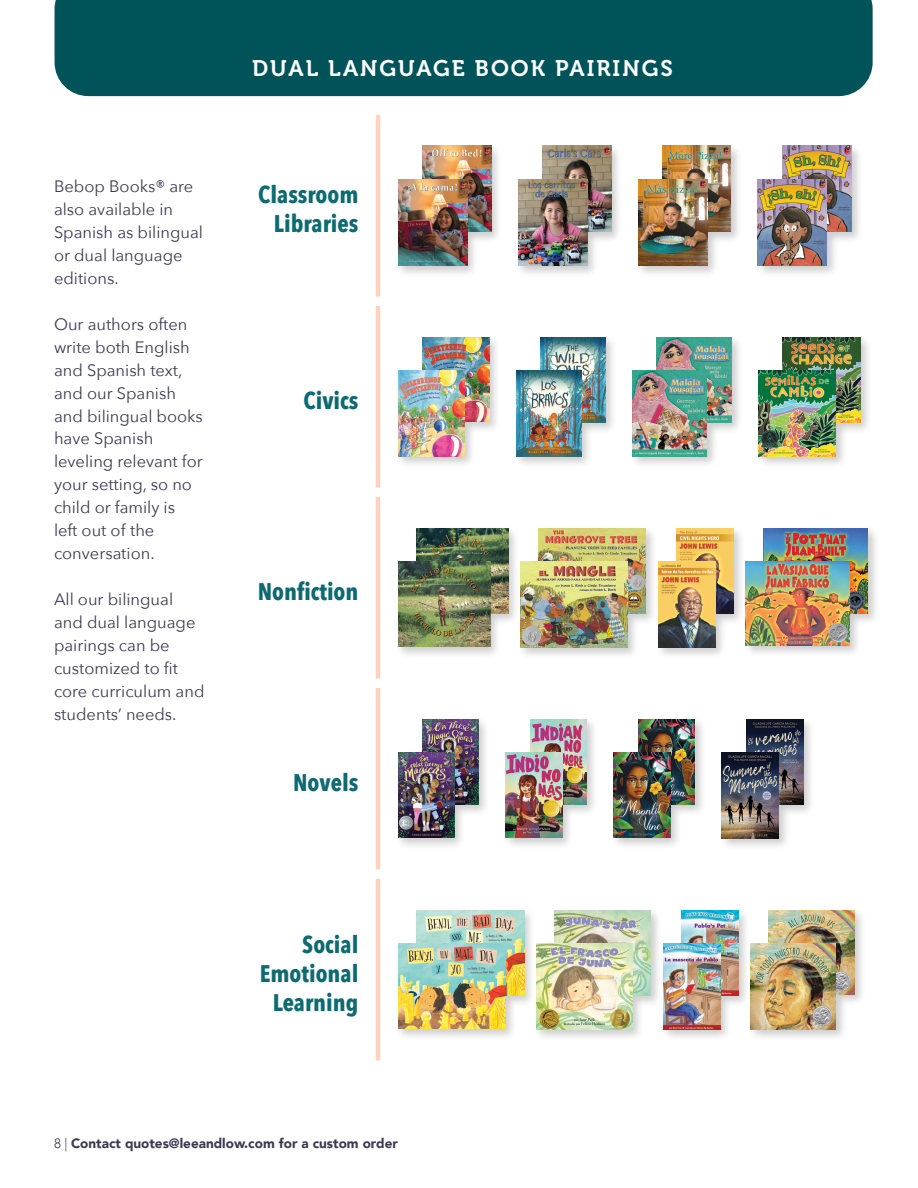
<style>
.page{position:relative;width:918px;height:1188px;background:#fff}
.page>*{position:absolute;margin:0;border:0;box-sizing:border-box;transform-origin:0 0}
.t1{font:700 24px/28.8px "Avenir Next Condensed";color:#0d6a70;text-align:right}
.t2{font:22.5px "Museo 700";letter-spacing:.09em;color:#fff}
.t3{font:16.5px/23px "Avenir Next";color:#3e3b51}
.t4{font:900 13.5px "Avenir";color:#3e3b51}
.s1{font-weight:300}
</style>
<div class="page">
<div style="left:55px;top:0;width:818px;height:96px;background:#005459"></div>
<hr style="left:376px;top:115px;width:4px;height:182px;background:#fcd3c1">
<hr style="left:376px;top:497px;width:4px;height:182px;background:#fcd3c1">
<hr style="left:376px;top:688px;width:4px;height:182px;background:#fcd3c1">
<hr style="left:376px;top:879px;width:4px;height:182px;background:#fcd3c1">
<hr style="left:376px;top:306px;width:4px;height:182px;background:#fcd3c1">
<div style="left:395px;top:143px;width:468px;height:135px;background:#000;opacity:.2"></div>
<img style="left:422px;top:146px;width:69px;height:86px">
<img style="left:398px;top:180px;width:69px;height:86px">
<img style="left:543px;top:146px;width:68px;height:86px">
<img style="left:518px;top:180px;width:69px;height:86px">
<img style="left:662px;top:146px;width:69px;height:86px">
<img style="left:638px;top:180px;width:70px;height:86px">
<img style="left:782px;top:146px;width:69px;height:86px">
<img style="left:758px;top:180px;width:69px;height:86px">
<div style="left:395px;top:334px;width:477px;height:135px;background:#000;opacity:.2"></div>
<img style="left:422px;top:337px;width:67px;height:85px">
<img style="left:398px;top:371px;width:67px;height:85px">
<img style="left:541px;top:337px;width:65px;height:86px">
<img style="left:516px;top:371px;width:65px;height:85px">
<img style="left:657px;top:337px;width:74px;height:86px">
<img style="left:633px;top:371px;width:74px;height:85px">
<img style="left:783px;top:337px;width:77px;height:86px">
<img style="left:758px;top:371px;width:78px;height:85px">
<div style="left:395px;top:525px;width:485px;height:135px;background:#000;opacity:.2"></div>
<img style="left:416px;top:528px;width:92px;height:86px">
<img style="left:398px;top:562px;width:92px;height:85px">
<img style="left:539px;top:528px;width:107px;height:86px">
<img style="left:520px;top:562px;width:108px;height:85px">
<img style="left:676px;top:528px;width:57px;height:86px">
<img style="left:658px;top:562px;width:57px;height:85px">
<img style="left:764px;top:528px;width:104px;height:86px">
<img style="left:745px;top:562px;width:105px;height:84px">
<div style="left:395px;top:716px;width:420px;height:135px;background:#000;opacity:.2"></div>
<img style="left:422px;top:719px;width:57px;height:86px">
<img style="left:398px;top:753px;width:57px;height:85px">
<img style="left:530px;top:719px;width:57px;height:86px">
<img style="left:506px;top:753px;width:56px;height:85px">
<img style="left:638px;top:719px;width:57px;height:86px">
<img style="left:614px;top:753px;width:57px;height:85px">
<img style="left:746px;top:719px;width:57px;height:86px">
<img style="left:722px;top:753px;width:57px;height:85px">
<div style="left:395px;top:907px;width:472px;height:135px;background:#000;opacity:.2"></div>
<img style="left:416px;top:910px;width:108px;height:86px">
<img style="left:398px;top:944px;width:108px;height:85px">
<img style="left:554px;top:910px;width:97px;height:86px">
<img style="left:536px;top:944px;width:97px;height:85px">
<img style="left:681px;top:910px;width:57px;height:86px">
<img style="left:663px;top:944px;width:57px;height:85px">
<img style="left:769px;top:910px;width:85px;height:84px">
<img style="left:750px;top:944px;width:86px;height:85px">
<p class="t3" style="left:54px;top:174px;width:151px">Bebop Books® are also available in<br>Spanish as bilingual or dual language editions.</p>
<p class="t3" style="left:54px;top:312px;width:150px">Our authors often write both English and Spanish text, and our Spanish and bilingual books have Spanish leveling relevant for your setting, so no child or family is<br>left out of the conversation.</p>
<p class="t3" style="left:54px;top:587px;width:152px">All our bilingual and dual language pairings can be customized to fit core curriculum and students’ needs.</p>
<h2 class="t2" style="left:252px;top:56px;width:422px">DUAL LANGUAGE BOOK PAIRINGS</h2>
<h1 class="t1" style="left:258px;top:180px;width:102px">Classroom<br>Libraries</h1>
<h1 class="t1" style="left:303px;top:386px;width:57px">Civics</h1>
<h1 class="t1" style="left:258px;top:577px;width:102px">Nonfiction</h1>
<h1 class="t1" style="left:293px;top:768px;width:67px">Novels</h1>
<h1 class="t1" style="left:260px;top:930px;width:100px">Social<br>Emotional<br>Learning</h1>
<p class="t4" style="left:54px;top:1131px;width:345px"><span class="s1">8 |</span> Contact quotes@leeandlow.com for a custom order</p>
</div>
